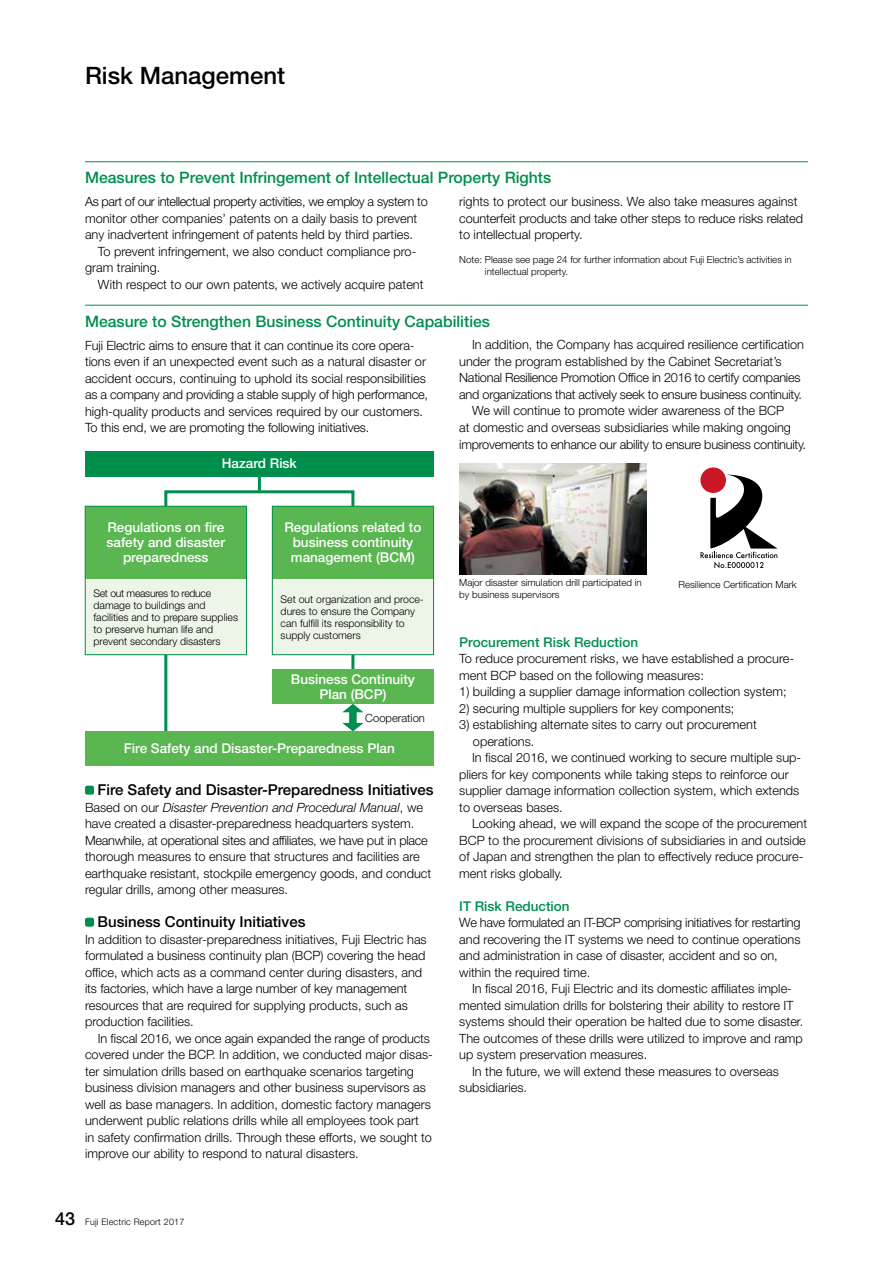
<style>
.page{position:relative;width:893px;height:1263px;background:#fff}
.page>*{position:absolute;margin:0;border:0;box-sizing:border-box;transform-origin:0 0}
.t1{font:500 24px "Helvetica Neue LT Std";color:#000}
.t2{font:500 15.75px "Helvetica Neue LT Std";color:#008e4d}
.t3{font:500 15px "Helvetica Neue LT Std";color:#000}
.t4{font:500 13.5px/15px "Helvetica Neue LT Std";color:#fff;text-align:center}
.t5{font:500 13.5px "Helvetica Neue LT Std";color:#008e4d}
.t6{font:300 12.75px/16.5px "Helvetica Neue LT Std";color:#000}
.t7{font:300 12.75px "Helvetica Neue LT Std";letter-spacing:-.02em;color:#000}
.t8{font:300 11.25px "Helvetica Neue LT Std";color:#000}
.t9{font:300 10.5px/12px "Helvetica Neue LT Std";color:#000}
.t10{font:300 9.75px/12px "Helvetica Neue LT Std";color:#000}
.t11{font:300 9px "Helvetica Neue LT Std";letter-spacing:.02em;color:#000}
.s1{font-style:italic}
.s2{font-weight:500;font-size:18px}
</style>
<div class="page">
<hr style="left:85px;top:162px;width:723px;height:1px;background:#008e4d">
<hr style="left:85px;top:305px;width:723px;height:1px;background:#008e4d">
<div style="left:85px;top:786px;width:9px;height:9px;background:#008e4d;border-radius:2px"></div>
<div style="left:85px;top:918px;width:9px;height:9px;background:#008e4d;border-radius:2px"></div>
<img style="left:459px;top:463px;width:187px;height:111px">
<svg style="left:700px;top:467px;width:26px;height:26px"></svg>
<svg style="left:700px;top:474px;width:78px;height:94px"></svg>
<svg style="left:163px;top:489px;width:193px;height:242px"></svg>
<div style="left:85px;top:578px;width:162px;height:77px;background:#ecf5e7"></div>
<div style="left:272px;top:578px;width:162px;height:77px;background:#ecf5e7"></div>
<hr style="left:258px;top:474px;width:3px;height:18px;background:#008e4d">
<div style="left:85px;top:731px;width:349px;height:34px;background:#5ab651"></div>
<div style="left:85px;top:451px;width:349px;height:25px;background:#008e4d"></div>
<div style="left:349px;top:711px;width:8px;height:13px;background:#008e4d"></div>
<svg style="left:342px;top:704px;width:21px;height:8px"></svg>
<svg style="left:342px;top:723px;width:22px;height:8px"></svg>
<div style="left:85px;top:506px;width:162px;height:72px;background:#5ab651"></div>
<div style="left:272px;top:506px;width:162px;height:72px;background:#5ab651"></div>
<div style="left:85px;top:506px;width:162px;height:149px;border:1px solid #008e4d"></div>
<div style="left:272px;top:506px;width:162px;height:149px;border:1px solid #008e4d"></div>
<div style="left:272px;top:670px;width:162px;height:34px;background:#5ab651"></div>
<h1 class="t1" style="left:85px;top:61px;width:202px">Risk Management</h1>
<p class="t2" style="left:85px;top:168px;width:468px">Measures to Prevent Infringement of Intellectual Property Rights</p>
<p class="t6" style="left:85px;top:193px;width:344px">As part of our intellectual property activities, we employ a system to monitor other companies’ patents on a daily basis to prevent any inadvertent infringement of patents held by third parties.</p>
<p class="t6" style="left:85px;top:243px;width:333px;text-indent:13px">To prevent infringement, we also conduct compliance pro&shy;gram training.</p>
<p class="t6" style="left:98px;top:276px;width:327px">With respect to our own patents, we actively acquire patent</p>
<p class="t6" style="left:459px;top:193px;width:345px">rights to protect our business. We also take measures against counterfeit products and take other steps to reduce risks related to intellectual property.</p>
<p class="t10" style="left:485px;top:253px;width:308px;text-indent:-26px">Note: Please see page 24 for further information about Fuji Electric’s activities in intellectual property.</p>
<p class="t2" style="left:85px;top:312px;width:406px">Measure to Strengthen Business Continuity Capabilities</p>
<p class="t6" style="left:85px;top:336px;width:344px">Fuji Electric aims to ensure that it can continue its core opera&shy;tions even if an unexpected event such as a natural disaster or accident occurs, continuing to uphold its social responsibilities as a company and providing a stable supply of high performance, high-quality products and services required by our customers.<br>To this end, we are promoting the following initiatives.</p>
<p class="t6" style="left:472px;top:336px;width:334px">In addition, the Company has acquired resilience certification</p>
<p class="t6" style="left:459px;top:353px;width:324px">under the program established by the Cabinet Secretariat’s</p>
<p class="t7" style="left:459px;top:370px;width:343px">National Resilience Promotion Office in 2016 to certify companies</p>
<p class="t7" style="left:459px;top:387px;width:344px">and organizations that actively seek to ensure business continuity.</p>
<p class="t6" style="left:472px;top:402px;width:314px">We will continue to promote wider awareness of the BCP</p>
<p class="t6" style="left:459px;top:419px;width:333px">at domestic and overseas subsidiaries while making ongoing</p>
<p class="t7" style="left:459px;top:436px;width:348px">improvements to enhance our ability to ensure business continuity.</p>
<p class="t4" style="left:222px;top:455px;width:77px">Hazard Risk</p>
<p class="t4" style="left:107px;top:519px;width:120px">Regulations on fire safety and disaster preparedness</p>
<p class="t4" style="left:284px;top:519px;width:139px">Regulations related to business continuity management (BCM)</p>
<p class="t9" style="left:94px;top:587px;width:146px">Set out measures to reduce damage to buildings and facilities and to prepare supplies to preserve human life and prevent secondary disasters</p>
<p class="t9" style="left:281px;top:593px;width:145px">Set out organization and proce&shy;dures to ensure the Company can fulfill its responsibility to supply customers</p>
<p class="t4" style="left:291px;top:671px;width:126px">Business Continuity<br>Plan (BCP)</p>
<p class="t8" style="left:365px;top:711px;width:61px">Cooperation</p>
<p class="t4" style="left:124px;top:740px;width:272px">Fire Safety and Disaster-Preparedness Plan</p>
<p class="t3" style="left:98px;top:781px;width:338px">Fire Safety and Disaster-Preparedness Initiatives</p>
<p class="t6" style="left:85px;top:798px;width:348px">Based on our <span class="s1">Disaster Prevention and Procedural Manual</span>, we have created a disaster-preparedness headquarters system.<br>Meanwhile, at operational sites and affiliates, we have put in place thorough measures to ensure that structures and facilities are earthquake resistant, stockpile emergency goods, and conduct regular drills, among other measures.</p>
<p class="t3" style="left:98px;top:913px;width:209px">Business Continuity Initiatives</p>
<p class="t6" style="left:85px;top:930px;width:343px">In addition to disaster-preparedness initiatives, Fuji Electric has formulated a business continuity plan (BCP) covering the head office, which acts as a command center during disasters, and its factories, which have a large number of key management resources that are required for supplying products, such as production facilities.</p>
<p class="t6" style="left:85px;top:1029px;width:349px;text-indent:13px">In fiscal 2016, we once again expanded the range of products covered under the BCP. In addition, we conducted major disas&shy;ter simulation drills based on earthquake scenarios targeting business division managers and other business supervisors as well as base managers. In addition, domestic factory managers underwent public relations drills while all employees took part<br>in safety confirmation drills. Through these efforts, we sought to improve our ability to respond to natural disasters.</p>
<p class="t11" style="left:55px;top:1216px;width:131px"><span class="s2">43</span> Fuji Electric Report 2017</p>
<p class="t10" style="left:459px;top:577px;width:184px">Major disaster simulation drill participated in by business supervisors</p>
<p class="t10" style="left:679px;top:578px;width:120px">Resilience Certification Mark</p>
<p class="t5" style="left:459px;top:634px;width:180px">Procurement Risk Reduction</p>
<p class="t6" style="left:459px;top:650px;width:336px">To reduce procurement risks, we have established a procure&shy;ment BCP based on the following measures:</p>
<p class="t6" style="left:459px;top:683px;width:329px">1) building a supplier damage information collection system;</p>
<p class="t6" style="left:459px;top:699px;width:277px">2) securing multiple suppliers for key components;</p>
<p class="t6" style="left:459px;top:716px;width:299px">3) establishing alternate sites to carry out procurement</p>
<p class="t6" style="left:473px;top:732px;width:63px">operations.</p>
<p class="t6" style="left:472px;top:749px;width:331px">In fiscal 2016, we continued working to secure multiple sup-</p>
<p class="t6" style="left:459px;top:765px;width:331px">pliers for key components while taking steps to reinforce our</p>
<p class="t6" style="left:459px;top:782px;width:342px">supplier damage information collection system, which extends</p>
<p class="t6" style="left:459px;top:798px;width:105px">to overseas bases.</p>
<p class="t6" style="left:472px;top:815px;width:337px">Looking ahead, we will expand the scope of the procurement</p>
<p class="t6" style="left:459px;top:831px;width:348px">BCP to the procurement divisions of subsidiaries in and outside</p>
<p class="t6" style="left:459px;top:848px;width:346px">of Japan and strengthen the plan to effectively reduce procure-</p>
<p class="t6" style="left:459px;top:864px;width:105px">ment risks globally.</p>
<p class="t5" style="left:459px;top:898px;width:112px">IT Risk Reduction</p>
<p class="t6" style="left:459px;top:914px;width:343px">We have formulated an IT-BCP comprising initiatives for restarting and recovering the IT systems we need to continue operations and administration in case of disaster, accident and so on, within the required time.</p>
<p class="t6" style="left:472px;top:980px;width:321px">In fiscal 2016, Fuji Electric and its domestic affiliates imple-</p>
<p class="t6" style="left:459px;top:996px;width:336px">mented simulation drills for bolstering their ability to restore IT</p>
<p class="t6" style="left:459px;top:1013px;width:346px">systems should their operation be halted due to some disaster.</p>
<p class="t6" style="left:459px;top:1029px;width:345px">The outcomes of these drills were utilized to improve and ramp</p>
<p class="t6" style="left:459px;top:1046px;width:189px">up system preservation measures.</p>
<p class="t6" style="left:472px;top:1062px;width:308px">In the future, we will extend these measures to overseas</p>
<p class="t6" style="left:459px;top:1079px;width:69px">subsidiaries.</p>
</div>
